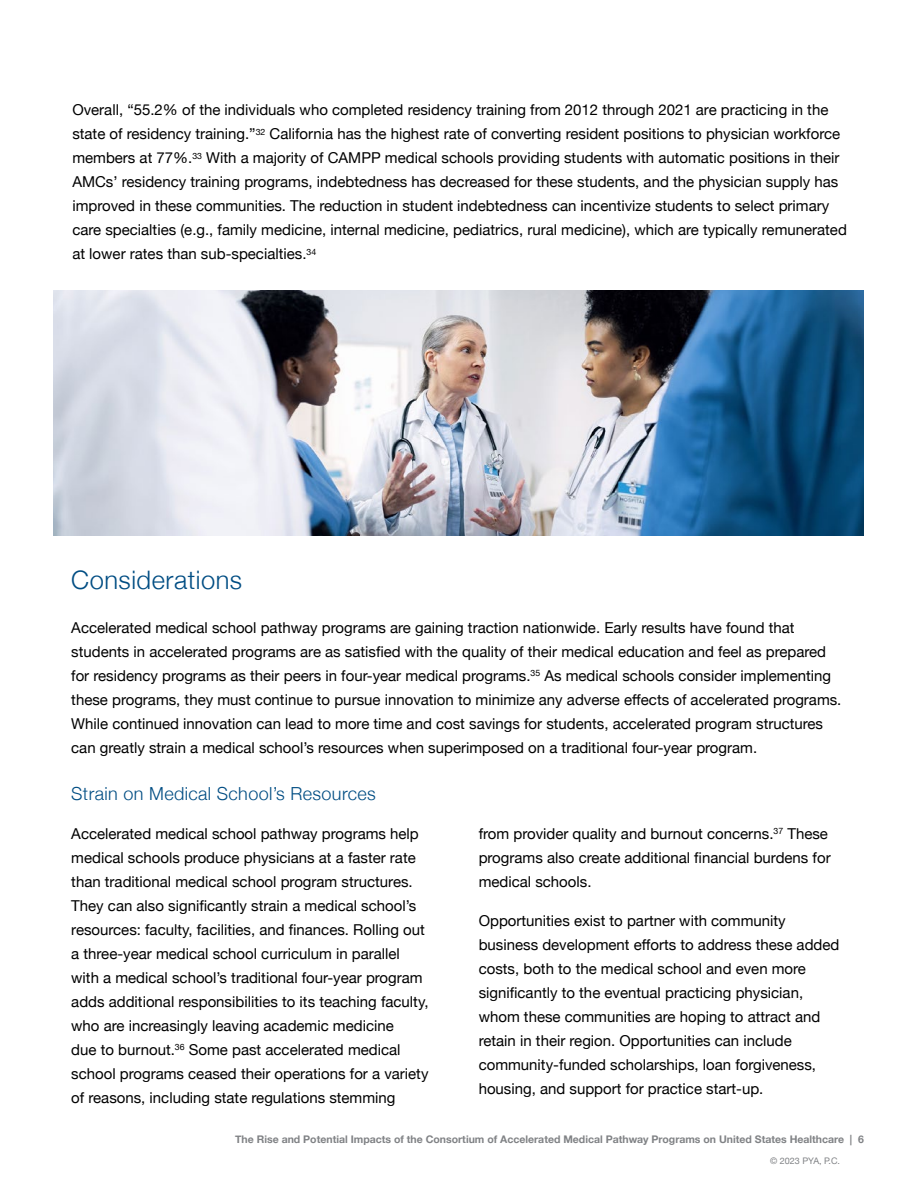
<style>
.page{position:relative;width:918px;height:1188px;background:#fff}
.page>*{position:absolute;margin:0;border:0;box-sizing:border-box;transform-origin:0 0}
.t1{font:300 25.5px "Helvetica Neue";letter-spacing:.02em;color:#004d83}
.t2{font:300 18px "Helvetica Neue";letter-spacing:.02em;color:#004d83}
.t3{font:15px/24px "Helvetica Neue";color:#000}
.t4{font:700 10.5px "Helvetica Neue";color:#808285}
.t5{font:9px "Helvetica Neue";color:#808285}
</style>
<div class="page">
<img style="left:53px;top:290px;width:810px;height:245px">
<p class="t3" style="left:72px;top:99px;width:776px">Overall, “55.2% of the individuals who completed residency training from 2012 through 2021 are practicing in the state of residency training.”<sup>32</sup> California has the highest rate of converting resident positions to physician workforce members at 77%.<sup>33</sup> With a majority of CAMPP medical schools providing students with automatic positions in their AMCs’ residency training programs, indebtedness has decreased for these students, and the physician supply has improved in these communities. The reduction in student indebtedness can incentivize students to select primary care specialties (e.g., family medicine, internal medicine, pediatrics, rural medicine), which are typically remunerated at lower rates than sub-specialties.<sup>34</sup></p>
<h1 class="t1" style="left:71px;top:559px;width:172px">Considerations</h1>
<p class="t3" style="left:71px;top:617px;width:772px">Accelerated medical school pathway programs are gaining traction nationwide. Early results have found that students in accelerated programs are as satisfied with the quality of their medical education and feel as prepared for residency programs as their peers in four-year medical programs.<sup>35</sup> As medical schools consider implementing these programs, they must continue to pursue innovation to minimize any adverse effects of accelerated programs.<br>While continued innovation can lead to more time and cost savings for students, accelerated program structures can greatly strain a medical school’s resources when superimposed on a traditional four-year program.</p>
<p class="t2" style="left:71px;top:779px;width:306px">Strain on Medical School’s Resources</p>
<p class="t3" style="left:71px;top:822px;width:359px">Accelerated medical school pathway programs help medical schools produce physicians at a faster rate than traditional medical school program structures.<br>They can also significantly strain a medical school’s resources: faculty, facilities, and finances. Rolling out a three-year medical school curriculum in parallel with a medical school’s traditional four-year program adds additional responsibilities to its teaching faculty, who are increasingly leaving academic medicine<br>due to burnout.<sup>36</sup> Some past accelerated medical school programs ceased their operations for a variety of reasons, including state regulations stemming</p>
<p class="t3" style="left:479px;top:822px;width:353px">from provider quality and burnout concerns.<sup>37</sup> These programs also create additional financial burdens for medical schools.</p>
<p class="t3" style="left:479px;top:909px;width:362px">Opportunities exist to partner with community business development efforts to address these added costs, both to the medical school and even more significantly to the eventual practicing physician, whom these communities are hoping to attract and retain in their region. Opportunities can include community-funded scholarships, loan forgiveness, housing, and support for practice start-up.</p>
<p class="t4" style="left:235px;top:1131px;width:630px">The Rise and Potential Impacts of the Consortium of Accelerated Medical Pathway Programs on United States Healthcare | 6</p>
<p class="t5" style="left:770px;top:1154px;width:71px">© 2023 PYA, P.C.</p>
</div>
